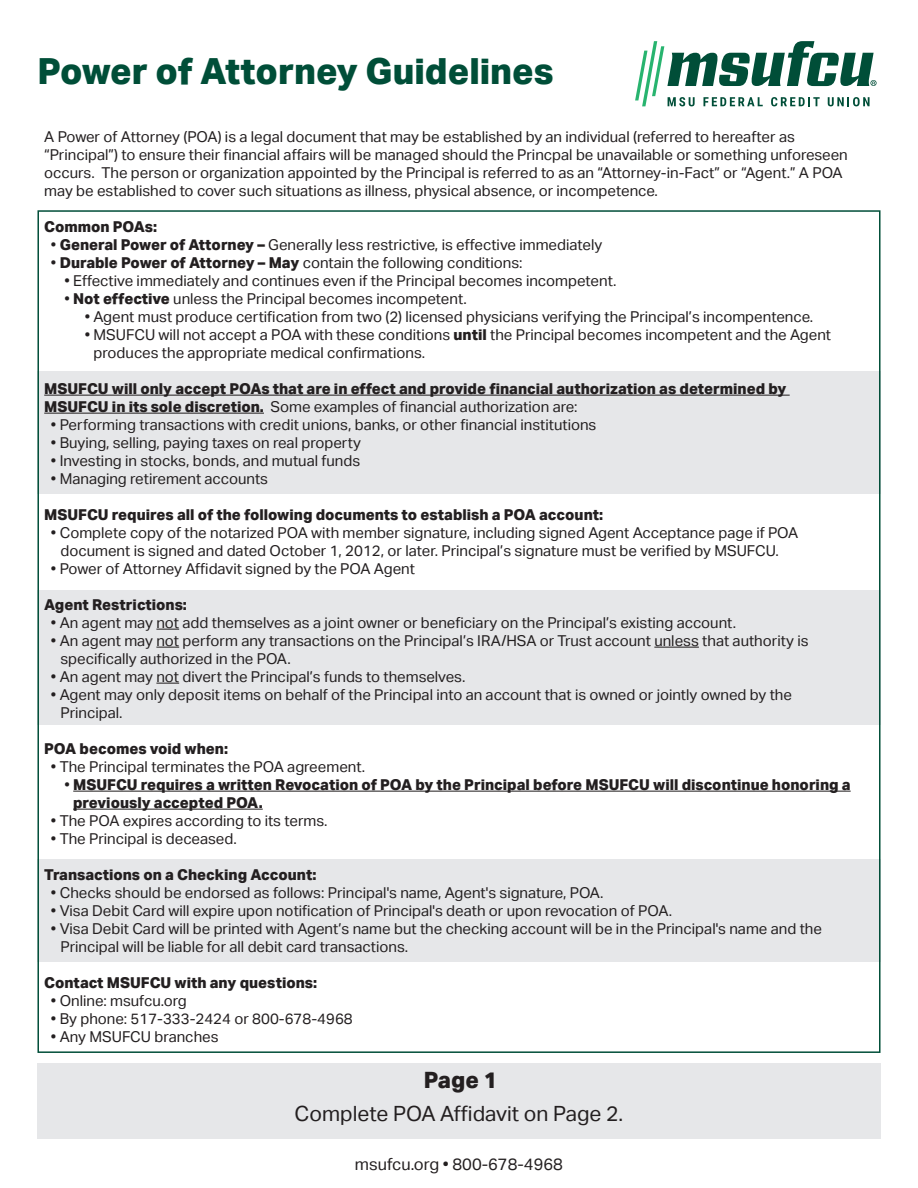
<style>
.page{position:relative;width:918px;height:1188px;background:#fff}
.page>*{position:absolute;margin:0;border:0;box-sizing:border-box;transform-origin:0 0}
.t1{font:800 36px "Aktiv Grotesk";color:#004e38}
.t2{font:800 22.5px "Aktiv Grotesk";color:#231f20}
.t3{font:21px "Aktiv Grotesk";color:#231f20}
.t4{font:16.5px "Aktiv Grotesk";color:#231f20}
.t5{font:15px/18px "Aktiv Grotesk";color:#231f20}
.t6{font:800 15px/18px "Aktiv Grotesk";color:#231f20}
.s1{font-weight:800}
.s2{font-weight:400}
</style>
<div class="page">
<div style="left:37px;top:590px;width:844px;height:134px;background:#e6e7e9"></div>
<div style="left:37px;top:371px;width:844px;height:123px;background:#e6e7e9"></div>
<div style="left:37px;top:859px;width:844px;height:103px;background:#e6e7e9"></div>
<hr style="left:44px;top:395px;width:746px;height:1px;background:#231f20">
<hr style="left:44px;top:413px;width:220px;height:1px;background:#231f20">
<svg style="left:156px;top:629px;width:23px;height:1px"></svg>
<svg style="left:156px;top:647px;width:23px;height:1px"></svg>
<hr style="left:654px;top:647px;width:45px;height:1px;background:#231f20">
<svg style="left:156px;top:683px;width:23px;height:1px"></svg>
<hr style="left:73px;top:791px;width:778px;height:1px;background:#231f20">
<hr style="left:73px;top:809px;width:190px;height:1px;background:#231f20">
<svg style="left:635px;top:41px;width:242px;height:65px"></svg>
<div style="left:37px;top:1063px;width:844px;height:75px;background:#e6e7e9"></div>
<p class="t1" style="left:37px;top:50px;width:518px">Power of Attorney Guidelines</p>
<p class="t5" style="left:44px;top:127px;width:805px">A Power of Attorney (POA) is a legal document that may be established by an individual (referred to hereafter as “Principal”) to ensure their financial affairs will be managed should the Princpal be unavailable or something unforeseen occurs. The person or organization appointed by the Principal is referred to as an “Attorney-in-Fact” or “Agent.” A POA may be established to cover such situations as illness, physical absence, or incompetence.</p>
<p class="t6" style="left:44px;top:217px;width:114px">Common POAs:</p>
<p class="t5" style="left:51px;top:235px;width:553px">• <span class="s1">General Power of Attorney –</span> Generally less restrictive, is effective immediately</p>
<p class="t5" style="left:51px;top:253px;width:473px">• <span class="s1">Durable Power of Attorney – May</span> contain the following conditions:</p>
<p class="t5" style="left:64px;top:271px;width:554px">• Effective immediately and continues even if the Principal becomes incompetent.</p>
<p class="t5" style="left:64px;top:289px;width:404px">• <span class="s1">Not effective</span> unless the Principal becomes incompetent.</p>
<p class="t5" style="left:85px;top:307px;width:730px">• Agent must produce certification from two (2) licensed physicians verifying the Principal’s incompentence.</p>
<p class="t5" style="left:85px;top:325px;width:748px">• MSUFCU will not accept a POA with these conditions <span class="s1">until</span> the Principal becomes incompetent and the Agent</p>
<p class="t5" style="left:94px;top:343px;width:333px">produces the appropriate medical confirmations.</p>
<p class="t6" style="left:44px;top:379px;width:744px">MSUFCU will only accept POAs that are in effect and provide financial authorization as determined by<br>MSUFCU in its sole discretion. <span class="s2">Some examples of financial authorization are:</span></p>
<p class="t5" style="left:51px;top:415px;width:547px">• Performing transactions with credit unions, banks, or other financial institutions</p>
<p class="t5" style="left:51px;top:433px;width:312px">• Buying, selling, paying taxes on real property</p>
<p class="t5" style="left:51px;top:451px;width:311px">• Investing in stocks, bonds, and mutual funds</p>
<p class="t5" style="left:51px;top:469px;width:219px">• Managing retirement accounts</p>
<p class="t6" style="left:44px;top:505px;width:561px">MSUFCU requires all of the following documents to establish a POA account:</p>
<p class="t5" style="left:60px;top:523px;width:739px;text-indent:-9px">• Complete copy of the notarized POA with member signature, including signed Agent Acceptance page if POA document is signed and dated October 1, 2012, or later. Principal’s signature must be verified by MSUFCU.</p>
<p class="t5" style="left:51px;top:559px;width:366px">• Power of Attorney Affidavit signed by the POA Agent</p>
<p class="t6" style="left:44px;top:595px;width:144px">Agent Restrictions:</p>
<p class="t5" style="left:51px;top:613px;width:687px">• An agent may not add themselves as a joint owner or beneficiary on the Principal’s existing account.</p>
<p class="t5" style="left:60px;top:631px;width:750px;text-indent:-9px">• An agent may not perform any transactions on the Principal’s IRA/HSA or Trust account unless that authority is specifically authorized in the POA.</p>
<p class="t5" style="left:51px;top:667px;width:416px">• An agent may not divert the Principal’s funds to themselves.</p>
<p class="t5" style="left:60px;top:685px;width:733px;text-indent:-9px">• Agent may only deposit items on behalf of the Principal into an account that is owned or jointly owned by the<br>Principal.</p>
<p class="t6" style="left:44px;top:739px;width:185px">POA becomes void when:</p>
<p class="t5" style="left:51px;top:757px;width:316px">• The Principal terminates the POA agreement.</p>
<p class="t6" style="left:64px;top:775px;width:788px"><span class="s2">•</span> MSUFCU requires a written Revocation of POA by the Principal before MSUFCU will discontinue honoring a</p>
<p class="t6" style="left:73px;top:793px;width:191px">previously accepted POA.</p>
<p class="t5" style="left:51px;top:811px;width:278px">• The POA expires according to its terms.</p>
<p class="t5" style="left:51px;top:829px;width:187px">• The Principal is deceased.</p>
<p class="t6" style="left:44px;top:865px;width:274px">Transactions on a Checking Account:</p>
<p class="t5" style="left:51px;top:883px;width:554px">• Checks should be endorsed as follows: Principal's name, Agent's signature, POA.</p>
<p class="t5" style="left:51px;top:901px;width:623px">• Visa Debit Card will expire upon notification of Principal's death or upon revocation of POA.</p>
<p class="t5" style="left:60px;top:919px;width:763px;text-indent:-9px">• Visa Debit Card will be printed with Agent’s name but the checking account will be in the Principal's name and the<br>Principal will be liable for all debit card transactions.</p>
<p class="t6" style="left:44px;top:973px;width:274px">Contact MSUFCU with any questions:</p>
<p class="t5" style="left:51px;top:991px;width:137px">• Online: msufcu.org</p>
<p class="t5" style="left:51px;top:1009px;width:303px">• By phone: 517-333-2424 or 800-678-4968</p>
<p class="t5" style="left:51px;top:1027px;width:169px">• Any MSUFCU branches</p>
<p class="t2" style="left:424px;top:1067px;width:75px">Page 1</p>
<p class="t3" style="left:295px;top:1102px;width:330px">Complete POA Affidavit on Page 2.</p>
<p class="t4" style="left:355px;top:1155px;width:210px">msufcu.org • 800-678-4968</p>
</div>
